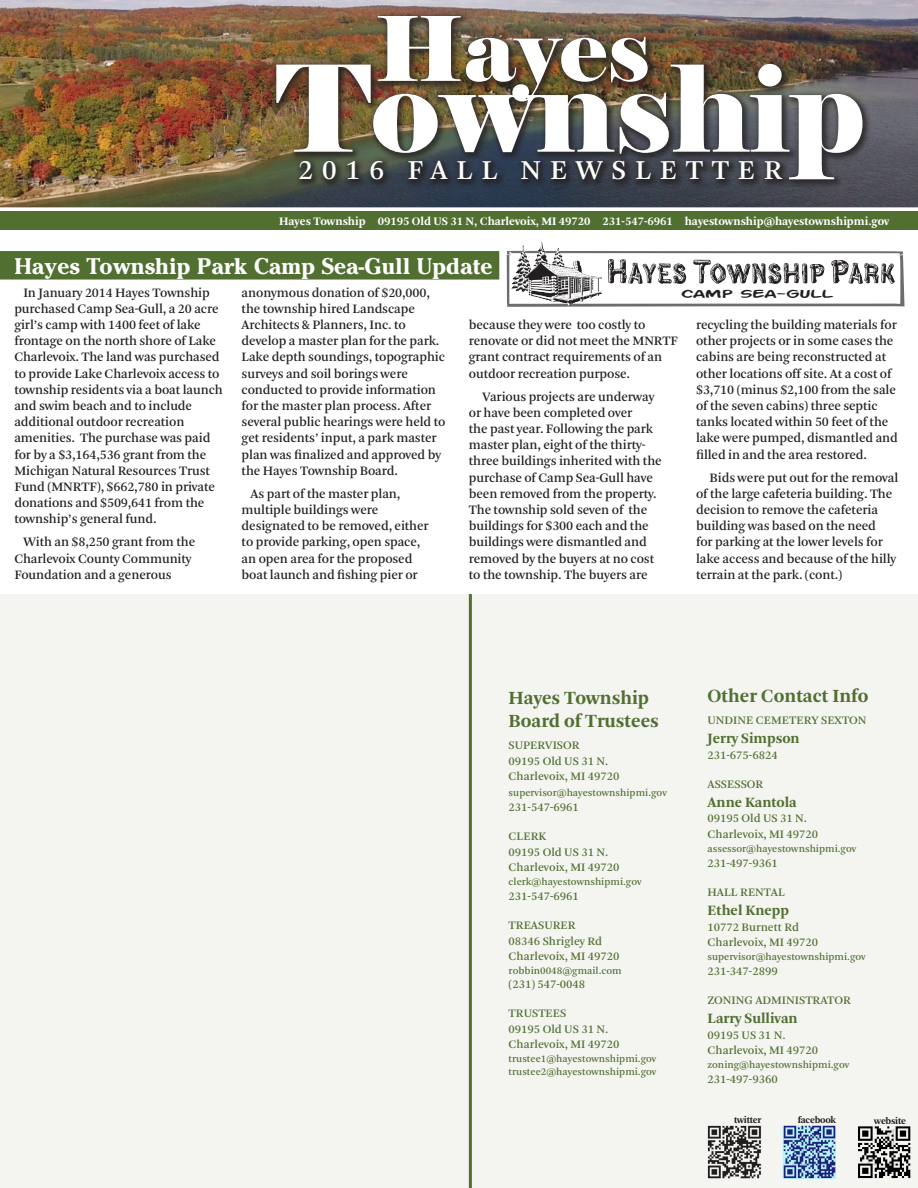
<style>
.page{position:relative;width:918px;height:1188px;background:#fff}
.page>*{position:absolute;margin:0;border:0;box-sizing:border-box;transform-origin:0 0}
.t1{font:28.65px "Arnhem";letter-spacing:.3em;color:#fff}
.t2{font:700 22.5px "Cheltenham";letter-spacing:.01em;color:#fff}
.t3{font:700 19.5px/23.4px "Arnhem";color:#526f32}
.t4{font:700 15px "Arnhem";color:#526f32}
.Bullet{font:13.5px/16.2px "Arnhem";letter-spacing:-.01em;color:#231f20}
.t5{font:12.45px "Action Man Extended";letter-spacing:-.01em;color:#231f20}
.t6{font:12px "Arnhem";color:#526f32}
.t7{font:700 12px "Arnhem";color:#fff}
.t8{font:10.5px/12.6px "Arnhem";color:#526f32}
.t9{font:700 9.9px "Arnhem";letter-spacing:-.025em;color:#231f20}
</style>
<div class="page">
<div style="left:0;top:212px;width:918px;height:18px;background:#526f32"></div>
<div style="left:0;top:594px;width:918px;height:594px;background:#f4f5f1"></div>
<hr style="left:469px;top:594px;width:3px;height:594px;background:#526f32">
<img style="left:0;top:0;width:918px;height:207px">
<div style="left:271px;top:11px;width:601px;height:178px;background:#231f20;opacity:.75"></div>
<img style="left:276px;top:64px;width:587px;height:115px">
<img style="left:378px;top:16px;width:270px;height:85px">
<div style="left:0;top:251px;width:499px;height:29px;background:#526f32"></div>
<svg style="left:507px;top:250px;width:397px;height:57px"></svg>
<img style="left:512px;top:242px;width:89px;height:64px">
<img style="left:783px;top:1125px;width:53px;height:54px">
<img style="left:708px;top:1125px;width:53px;height:54px">
<img style="left:858px;top:1126px;width:52px;height:53px">
<p class="t1" style="left:298px;top:154px;width:486px">2016 FALL NEWSLETTER</p>
<p class="t7" style="left:279px;top:214px;width:612px">Hayes Township 09195 Old US 31 N, Charlevoix, MI 49720 231-547-6961 hayestownship@hayestownshipmi.gov</p>
<p class="t2" style="left:14px;top:252px;width:480px">Hayes Township Park Camp Sea-Gull Update</p>
<p class="Bullet" style="left:14px;top:285px;width:210px;text-indent:9px">In January 2014 Hayes Township purchased Camp Sea-Gull, a 20 acre girl’s camp with 1400 feet of lake frontage on the north shore of Lake<br>Charlevoix. The land was purchased to provide Lake Charlevoix access to township residents via a boat launch and swim beach and to include additional outdoor recreation amenities. The purchase was paid for by a $3,164,536 grant from the<br>Michigan Natural Resources Trust<br>Fund (MNRTF), $662,780 in private donations and $509,641 from the township’s general fund.</p>
<p class="Bullet" style="left:14px;top:534px;width:182px;text-indent:9px">With an $8,250 grant from the<br>Charlevoix County Community<br>Foundation and a generous</p>
<p class="Bullet" style="left:242px;top:285px;width:205px">anonymous donation of $20,000, the township hired Landscape<br>Architects &amp; Planners, Inc. to develop a master plan for the park.<br>Lake depth soundings, topographic surveys and soil borings were conducted to provide information for the master plan process. After several public hearings were held to get residents’ input, a park master plan was finalized and approved by the Hayes Township Board.</p>
<p class="Bullet" style="left:242px;top:486px;width:189px;text-indent:9px">As part of the master plan, multiple buildings were designated to be removed, either to provide parking, open space, an open area for the proposed boat launch and fishing pier or</p>
<p class="t5" style="left:680px;top:285px;width:153px">CAMP SEA-GULL</p>
<p class="Bullet" style="left:696px;top:317px;width:203px">recycling the building materials for other projects or in some cases the cabins are being reconstructed at other locations off site. At a cost of $3,710 (minus $2,100 from the sale of the seven cabins) three septic tanks located within 50 feet of the lake were pumped, dismantled and filled in and the area restored.</p>
<p class="Bullet" style="left:696px;top:469px;width:204px;text-indent:13px">Bids were put out for the removal of the large cafeteria building. The decision to remove the cafeteria building was based on the need<br>for parking at the lower levels for lake access and because of the hilly terrain at the park. (cont.)</p>
<p class="Bullet" style="left:469px;top:317px;width:211px">because they were too costly to renovate or did not meet the MNRTF grant contract requirements of an outdoor recreation purpose.</p>
<p class="Bullet" style="left:469px;top:388px;width:194px;text-indent:13px">Various projects are underway or have been completed over<br>the past year. Following the park master plan, eight of the thirty&shy;three buildings inherited with the purchase of Camp Sea-Gull have been removed from the property.<br>The township sold seven of the buildings for $300 each and the buildings were dismantled and removed by the buyers at no cost to the township. The buyers are</p>
<p class="t3" style="left:509px;top:686px;width:152px">Hayes Township<br>Board of Trustees</p>
<p class="t6" style="left:509px;top:739px;width:72px">SUPERVISOR</p>
<p class="t6" style="left:509px;top:754px;width:101px">09195 Old US 31 N.</p>
<p class="t6" style="left:509px;top:770px;width:112px">Charlevoix, MI 49720</p>
<p class="t8" style="left:509px;top:786px;width:160px">supervisor@hayestownshipmi.gov</p>
<p class="t6" style="left:509px;top:801px;width:72px">231-547-6961</p>
<p class="t6" style="left:509px;top:830px;width:39px">CLERK</p>
<p class="t6" style="left:509px;top:845px;width:101px">09195 Old US 31 N.</p>
<p class="t6" style="left:509px;top:861px;width:112px">Charlevoix, MI 49720</p>
<p class="t8" style="left:509px;top:875px;width:135px">clerk@hayestownshipmi.gov</p>
<p class="t6" style="left:509px;top:890px;width:72px">231-547-6961</p>
<p class="t6" style="left:509px;top:919px;width:69px">TREASURER</p>
<p class="t6" style="left:509px;top:934px;width:95px">08346 Shrigley Rd</p>
<p class="t6" style="left:509px;top:950px;width:112px">Charlevoix, MI 49720</p>
<p class="t8" style="left:509px;top:964px;width:115px">robbin0048@gmail.com</p>
<p class="t6" style="left:509px;top:978px;width:78px">(231) 547-0048</p>
<p class="t6" style="left:509px;top:1007px;width:59px">TRUSTEES</p>
<p class="t6" style="left:509px;top:1022px;width:101px">09195 Old US 31 N.</p>
<p class="t6" style="left:509px;top:1038px;width:112px">Charlevoix, MI 49720</p>
<p class="t8" style="left:509px;top:1052px;width:149px">trustee1@hayestownshipmi.gov trustee2@hayestownshipmi.gov</p>
<p class="t3" style="left:708px;top:685px;width:162px">Other Contact Info</p>
<p class="t6" style="left:708px;top:714px;width:161px">UNDINE CEMETERY SEXTON</p>
<p class="t4" style="left:708px;top:730px;width:94px">Jerry Simpson</p>
<p class="t6" style="left:708px;top:748px;width:72px">231-675-6824</p>
<p class="t6" style="left:708px;top:777px;width:57px">ASSESSOR</p>
<p class="t4" style="left:708px;top:794px;width:91px">Anne Kantola</p>
<p class="t6" style="left:708px;top:812px;width:101px">09195 Old US 31 N.</p>
<p class="t6" style="left:708px;top:827px;width:112px">Charlevoix, MI 49720</p>
<p class="t8" style="left:708px;top:842px;width:150px">assessor@hayestownshipmi.gov</p>
<p class="t6" style="left:708px;top:857px;width:72px">231-497-9361</p>
<p class="t6" style="left:708px;top:886px;width:79px">HALL RENTAL</p>
<p class="t4" style="left:708px;top:902px;width:83px">Ethel Knepp</p>
<p class="t6" style="left:708px;top:920px;width:93px">10772 Burnett Rd</p>
<p class="t6" style="left:708px;top:936px;width:112px">Charlevoix, MI 49720</p>
<p class="t8" style="left:708px;top:950px;width:160px">supervisor@hayestownshipmi.gov</p>
<p class="t6" style="left:708px;top:965px;width:72px">231-347-2899</p>
<p class="t6" style="left:708px;top:994px;width:145px">ZONING ADMINISTRATOR</p>
<p class="t4" style="left:708px;top:1010px;width:92px">Larry Sullivan</p>
<p class="t6" style="left:708px;top:1028px;width:80px">09195 US 31 N.</p>
<p class="t6" style="left:708px;top:1044px;width:112px">Charlevoix, MI 49720</p>
<p class="t8" style="left:708px;top:1059px;width:143px">zoning@hayestownshipmi.gov</p>
<p class="t6" style="left:708px;top:1073px;width:72px">231-497-9360</p>
<p class="t9" style="left:734px;top:1114px;width:29px">twitter</p>
<p class="t9" style="left:798px;top:1114px;width:40px">facebook</p>
<p class="t9" style="left:874px;top:1115px;width:33px">website</p>
</div>
